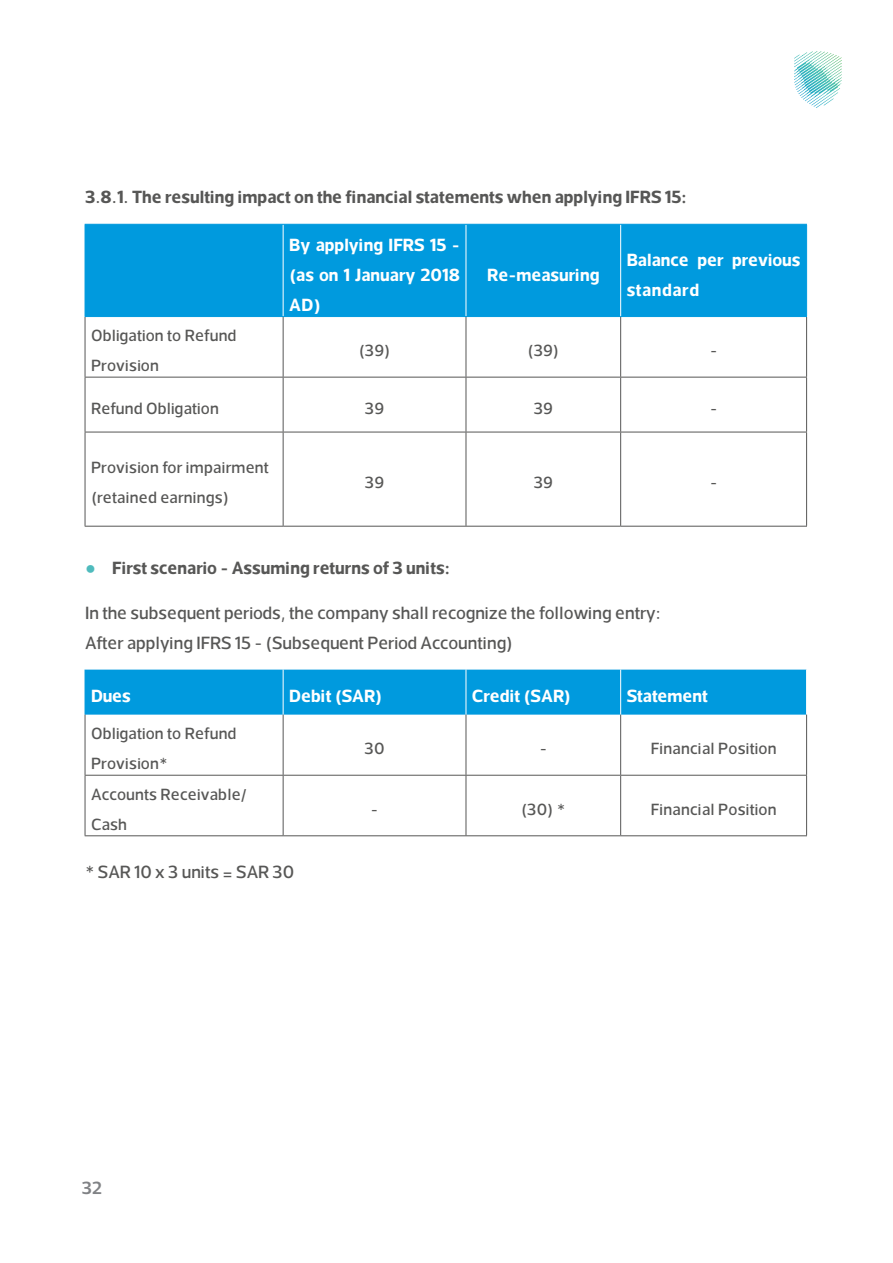
<style>
.page{position:relative;width:893px;height:1263px;background:#fff}
.page>*{position:absolute;margin:0;border:0;box-sizing:border-box;transform-origin:0 0}
.Body_text{font:500 18px "Somar";color:#575756}
.Body_text-2{font:700 18px "Somar";color:#575756}
.Body_text-3{font:700 18px/30px "Somar";color:#fff;text-align:justify}
.Body_text-4{font:700 18px "Somar";letter-spacing:.035em;color:#fff}
.t1{font:600 18px "Somar";color:#808285}
.t2{font:18px "Arial Narrow";color:#4fbbbd}
.Body_text-5{font:500 16.5px/30px "Somar";letter-spacing:.01em;color:#575756}
</style>
<div class="page">
<svg style="left:794px;top:51px;width:48px;height:57px"></svg>
<div style="left:86px;top:225px;width:720px;height:91px;background:#009ade"></div>
<hr style="left:283px;top:225px;width:1px;height:91px;background:#fff">
<hr style="left:466px;top:225px;width:1px;height:91px;background:#fff">
<hr style="left:620px;top:225px;width:1px;height:91px;background:#fff">
<hr style="left:283px;top:317px;width:1px;height:60px;background:#575756">
<hr style="left:466px;top:317px;width:1px;height:60px;background:#575756">
<hr style="left:620px;top:317px;width:1px;height:60px;background:#575756">
<hr style="left:806px;top:317px;width:1px;height:60px;background:#575756">
<hr style="left:283px;top:377px;width:1px;height:55px;background:#575756">
<hr style="left:466px;top:377px;width:1px;height:55px;background:#575756">
<hr style="left:620px;top:377px;width:1px;height:55px;background:#575756">
<hr style="left:806px;top:377px;width:1px;height:55px;background:#575756">
<hr style="left:283px;top:432px;width:1px;height:94px;background:#575756">
<hr style="left:466px;top:432px;width:1px;height:94px;background:#575756">
<hr style="left:620px;top:432px;width:1px;height:94px;background:#575756">
<hr style="left:806px;top:432px;width:1px;height:94px;background:#575756">
<hr style="left:85px;top:317px;width:1px;height:60px;background:#575756">
<hr style="left:85px;top:377px;width:198px;height:1px;background:#575756">
<hr style="left:85px;top:377px;width:1px;height:55px;background:#575756">
<hr style="left:283px;top:377px;width:183px;height:1px;background:#575756">
<hr style="left:466px;top:377px;width:155px;height:1px;background:#575756">
<hr style="left:621px;top:377px;width:186px;height:1px;background:#575756">
<hr style="left:85px;top:432px;width:198px;height:1px;background:#575756">
<hr style="left:85px;top:432px;width:1px;height:94px;background:#575756">
<hr style="left:283px;top:432px;width:183px;height:1px;background:#575756">
<hr style="left:466px;top:432px;width:155px;height:1px;background:#575756">
<hr style="left:621px;top:432px;width:186px;height:1px;background:#575756">
<hr style="left:85px;top:526px;width:198px;height:1px;background:#575756">
<hr style="left:283px;top:526px;width:183px;height:1px;background:#575756">
<hr style="left:466px;top:526px;width:155px;height:1px;background:#575756">
<hr style="left:621px;top:526px;width:186px;height:1px;background:#575756">
<hr style="left:85px;top:224px;width:198px;height:1px;background:#009ade">
<hr style="left:85px;top:225px;width:1px;height:91px;background:#009ade">
<hr style="left:283px;top:224px;width:183px;height:1px;background:#009ade">
<hr style="left:466px;top:224px;width:155px;height:1px;background:#009ade">
<hr style="left:621px;top:224px;width:186px;height:1px;background:#009ade">
<hr style="left:806px;top:225px;width:1px;height:91px;background:#009ade">
<hr style="left:85px;top:316px;width:198px;height:1px;background:#009ade">
<hr style="left:283px;top:316px;width:183px;height:1px;background:#009ade">
<hr style="left:466px;top:316px;width:155px;height:1px;background:#009ade">
<hr style="left:621px;top:316px;width:186px;height:1px;background:#009ade">
<div style="left:86px;top:670px;width:720px;height:45px;background:#009ade"></div>
<hr style="left:85px;top:669px;width:1px;height:46px;background:#009ade">
<hr style="left:283px;top:669px;width:1px;height:46px;background:#fff">
<hr style="left:466px;top:669px;width:1px;height:46px;background:#fff">
<hr style="left:620px;top:669px;width:1px;height:46px;background:#fff">
<hr style="left:283px;top:715px;width:1px;height:60px;background:#575756">
<hr style="left:466px;top:715px;width:1px;height:60px;background:#575756">
<hr style="left:620px;top:715px;width:1px;height:60px;background:#575756">
<hr style="left:806px;top:715px;width:1px;height:60px;background:#575756">
<hr style="left:283px;top:775px;width:1px;height:60px;background:#575756">
<hr style="left:466px;top:775px;width:1px;height:60px;background:#575756">
<hr style="left:620px;top:775px;width:1px;height:60px;background:#575756">
<hr style="left:806px;top:775px;width:1px;height:60px;background:#575756">
<hr style="left:85px;top:715px;width:1px;height:60px;background:#575756">
<hr style="left:85px;top:775px;width:198px;height:1px;background:#575756">
<hr style="left:85px;top:775px;width:1px;height:60px;background:#575756">
<hr style="left:283px;top:775px;width:183px;height:1px;background:#575756">
<hr style="left:466px;top:775px;width:155px;height:1px;background:#575756">
<hr style="left:621px;top:775px;width:186px;height:1px;background:#575756">
<hr style="left:85px;top:835px;width:198px;height:1px;background:#575756">
<hr style="left:283px;top:835px;width:183px;height:1px;background:#575756">
<hr style="left:466px;top:835px;width:155px;height:1px;background:#575756">
<hr style="left:621px;top:835px;width:186px;height:1px;background:#575756">
<hr style="left:85px;top:669px;width:198px;height:1px;background:#fff">
<p class="Body_text-2" style="left:85px;top:181px;width:603px">3.8.1. The resulting impact on the financial statements when applying IFRS 15:</p>
<p class="Body_text-3" style="left:289px;top:228px;width:172px">By applying IFRS 15 - (as on 1 January 2018<br>AD(</p>
<p class="Body_text-3" style="left:627px;top:243px;width:64px">Balance</p>
<p class="Body_text-3" style="left:697px;top:243px;width:28px">per</p>
<p class="Body_text-3" style="left:487px;top:258px;width:114px">Re-measuring</p>
<p class="Body_text-4" style="left:627px;top:273px;width:74px">standard</p>
<p class="Body_text-5" style="left:91px;top:320px;width:147px">Obligation to Refund<br>Provision</p>
<p class="Body_text-5" style="left:359px;top:335px;width:33px">)39(</p>
<p class="Body_text-5" style="left:528px;top:335px;width:33px">)39(</p>
<p class="Body_text-5" style="left:710px;top:335px;width:9px">-</p>
<p class="Body_text-3" style="left:732px;top:243px;width:70px">previous</p>
<p class="Body_text-5" style="left:91px;top:393px;width:129px">Refund Obligation</p>
<p class="Body_text-5" style="left:365px;top:393px;width:21px">39</p>
<p class="Body_text-5" style="left:534px;top:393px;width:21px">39</p>
<p class="Body_text-5" style="left:710px;top:393px;width:9px">-</p>
<p class="Body_text-5" style="left:91px;top:452px;width:179px">Provision for impairment (retained earnings(</p>
<p class="Body_text-5" style="left:365px;top:467px;width:21px">39</p>
<p class="Body_text-5" style="left:534px;top:467px;width:21px">39</p>
<p class="Body_text-5" style="left:710px;top:467px;width:9px">-</p>
<p class="Body_text-2" style="left:112px;top:551px;width:339px">First scenario - Assuming returns of 3 units:</p>
<p class="t2" style="left:85px;top:554px;width:12px">●</p>
<p class="Body_text" style="left:85px;top:598px;width:577px">In the subsequent periods, the company shall recognize the following entry:</p>
<p class="Body_text" style="left:85px;top:628px;width:429px">After applying IFRS 15 - (Subsequent Period Accounting(</p>
<p class="Body_text-3" style="left:627px;top:680px;width:83px">Statement</p>
<p class="Body_text-3" style="left:289px;top:680px;width:95px">Debit (SAR)</p>
<p class="Body_text-3" style="left:472px;top:680px;width:101px">Credit (SAR)</p>
<p class="Body_text-3" style="left:91px;top:680px;width:41px">Dues</p>
<p class="Body_text-5" style="left:91px;top:718px;width:147px">Obligation to Refund</p>
<p class="Body_text-5" style="left:91px;top:748px;width:78px">Provision*</p>
<p class="Body_text-5" style="left:365px;top:733px;width:21px">30</p>
<p class="Body_text-5" style="left:651px;top:733px;width:127px">Financial Position</p>
<p class="Body_text-5" style="left:540px;top:733px;width:9px">-</p>
<p class="Body_text-5" style="left:91px;top:779px;width:157px">Accounts Receivable/</p>
<p class="Body_text-5" style="left:91px;top:809px;width:38px">Cash</p>
<p class="Body_text" style="left:85px;top:857px;width:211px">* SAR 10 3x units = SAR 30</p>
<p class="Body_text-5" style="left:371px;top:794px;width:9px">-</p>
<p class="t1" style="left:82px;top:1172px;width:22px">32</p>
<p class="Body_text-5" style="left:521px;top:794px;width:46px">(30) *</p>
<p class="Body_text-5" style="left:651px;top:794px;width:127px">Financial Position</p>
</div>
